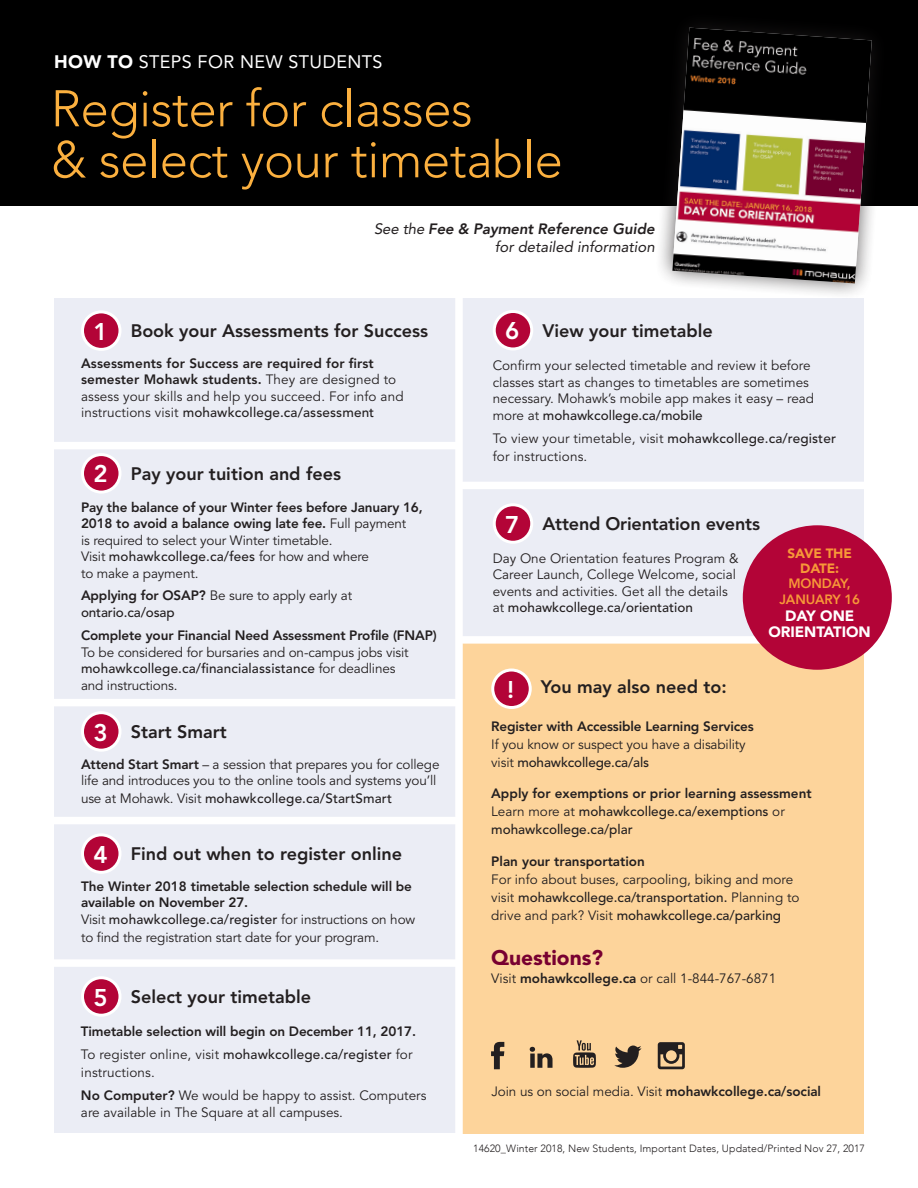
<style>
.page{position:relative;width:918px;height:1188px;background:#fff}
.page>*{position:absolute;margin:0;border:0;box-sizing:border-box;transform-origin:0 0}
.t1{font:300 51px/51px "Avenir LT Std";letter-spacing:-.01em;color:#fbb03f}
.t2{font:900 21px "Avenir LT Std";color:#780031}
.t3{font:800 18px "Avenir LT Std";color:#231f20}
.t4{font:18px "Avenir LT Std";letter-spacing:.02em;color:#fff}
.t5{font:italic 800 15px "Avenir";color:#231f20}
.t6{font:italic 15px "Avenir LT Std";color:#231f20}
.t7{font:900 15px/16.5px "Avenir";letter-spacing:-.005em;color:#fff;text-align:center}
.t8{font:13.5px/16.5px "Avenir LT Std";color:#231f20}
.t9{font:800 13.5px/16.5px "Avenir LT Std";letter-spacing:-.01em;color:#231f20}
.t10{font:500 13.5px/18px "Avenir LT Std";color:#231f20}
.t11{font:800 13.5px/16.2px "Avenir";letter-spacing:-.01em;color:#f79837;text-align:center}
.t12{font:900 13.5px/15px "Avenir";letter-spacing:-.01em;color:#f79837;text-align:center}
.t13{font:300 10.5px "Avenir";letter-spacing:.005em;color:#231f20}
.s1{font-weight:900}
.s2{font-family:"Avenir LT Std";font-weight:400}
.s3{font-size:24px;color:#fff}
.s4{font-weight:800}
.s5{font-weight:500}
.s6{font-weight:400}
</style>
<div class="page">
<div style="left:460px;top:643px;width:404px;height:491px;background:#fdd49b"></div>
<div style="left:54px;top:298px;width:404px;height:835px;background:#ebedf5"></div>
<div style="left:0;top:0;width:918px;height:205px;background:#000"></div>
<div style="left:82px;top:312px;width:38px;height:37px;background:#b30437;border-radius:50%"></div>
<div style="left:81px;top:310px;width:41px;height:41px;border:3px solid #fff;border-radius:50%"></div>
<div style="left:82px;top:835px;width:38px;height:37px;background:#b30437;border-radius:50%"></div>
<div style="left:81px;top:833px;width:41px;height:41px;border:3px solid #fff;border-radius:50%"></div>
<div style="left:82px;top:713px;width:38px;height:37px;background:#b30437;border-radius:50%"></div>
<div style="left:81px;top:711px;width:41px;height:41px;border:3px solid #fff;border-radius:50%"></div>
<div style="left:82px;top:978px;width:38px;height:37px;background:#b30437;border-radius:50%"></div>
<div style="left:81px;top:976px;width:41px;height:41px;border:3px solid #fff;border-radius:50%"></div>
<div style="left:460px;top:299px;width:404px;height:338px;background:#ebedf5"></div>
<div style="left:494px;top:311px;width:38px;height:38px;background:#b30437;border-radius:50%"></div>
<div style="left:493px;top:310px;width:40px;height:40px;border:3px solid #fff;border-radius:50%"></div>
<div style="left:494px;top:505px;width:38px;height:37px;background:#b30437;border-radius:50%"></div>
<div style="left:493px;top:503px;width:40px;height:41px;border:3px solid #fff;border-radius:50%"></div>
<div style="left:82px;top:455px;width:38px;height:37px;background:#b30437;border-radius:50%"></div>
<div style="left:81px;top:453px;width:41px;height:41px;border:3px solid #fff;border-radius:50%"></div>
<svg style="left:652px;top:27px;width:240px;height:272px"></svg>
<img style="left:672px;top:28px;width:200px;height:256px">
<div style="left:54px;top:442px;width:407px;height:7px;background:#fff"></div>
<div style="left:461px;top:636px;width:414px;height:8px;background:#fff"></div>
<div style="left:455px;top:284px;width:8px;height:893px;background:#fff"></div>
<div style="left:54px;top:699px;width:404px;height:7px;background:#fff"></div>
<div style="left:54px;top:817px;width:404px;height:7px;background:#fff"></div>
<div style="left:49px;top:959px;width:410px;height:8px;background:#fff"></div>
<div style="left:493px;top:670px;width:37px;height:38px;background:#b30437;border-radius:50%"></div>
<div style="left:491px;top:669px;width:41px;height:40px;border:3px solid #fff;border-radius:50%"></div>
<svg style="left:614px;top:1046px;width:28px;height:22px"></svg>
<svg style="left:658px;top:1042px;width:27px;height:27px"></svg>
<svg style="left:491px;top:1042px;width:13px;height:27px"></svg>
<svg style="left:573px;top:1040px;width:23px;height:28px"></svg>
<svg style="left:530px;top:1047px;width:23px;height:21px"></svg>
<div style="left:743px;top:525px;width:149px;height:145px;background:#b30437;border-radius:50%"></div>
<div style="left:457px;top:482px;width:407px;height:7px;background:#fff"></div>
<h3 class="t4" style="left:54px;top:51px;width:330px"><span class="s1">HOW TO</span> STEPS FOR NEW STUDENTS</h3>
<h1 class="t1" style="left:51px;top:83px;width:514px">Register for classes<br>&amp; select your timetable</h1>
<p class="t5" style="left:374px;top:220px;width:282px"><span class="s2">See the</span> Fee &amp; Payment Reference Guide</p>
<p class="t6" style="left:495px;top:238px;width:162px">for detailed information</p>
<h3 class="t3" style="left:93px;top:321px;width:336px"><span class="s3">1</span> Book your Assessments for Success</h3>
<p class="t8" style="left:81px;top:355px;width:324px"><span class="s4">Assessments for Success are required for first semester Mohawk students.</span> They are designed to assess your skills and help you succeed. For info and instructions visit <span class="s5">mohawkcollege.ca/assessment</span></p>
<h3 class="t3" style="left:93px;top:463px;width:249px"><span class="s3">2</span> Pay your tuition and fees</h3>
<p class="t8" style="left:81px;top:499px;width:343px"><span class="s4">Pay the balance of your Winter fees before January 16, 2018 to avoid a balance owing late fee.</span> Full payment<br>is required to select your Winter timetable.<br>Visit <span class="s5">mohawkcollege.ca/fees</span> for how and where<br>to make a payment.</p>
<p class="t8" style="left:81px;top:588px;width:273px"><span class="s4">Applying for OSAP?</span> Be sure to apply early at <span class="s5">ontario.ca/osap</span></p>
<p class="t9" style="left:81px;top:627px;width:357px">Complete your Financial Need Assessment Profile (FNAP)</p>
<p class="t8" style="left:81px;top:644px;width:329px">To be considered for bursaries and on-campus jobs visit <span class="s5">mohawkcollege.ca/financialassistance</span> for deadlines and instructions.</p>
<h3 class="t3" style="left:93px;top:721px;width:135px"><span class="s3">3</span> Start Smart</h3>
<p class="t8" style="left:81px;top:756px;width:360px"><span class="s4">Attend Start Smart</span> – a session that prepares you for college life and introduces you to the online tools and systems you’ll</p>
<p class="t10" style="left:81px;top:790px;width:313px"><span class="s6">use at Mohawk. Visit</span> mohawkcollege.ca/StartSmart</p>
<h3 class="t3" style="left:93px;top:844px;width:310px"><span class="s3">4</span> Find out when to register online</h3>
<p class="t9" style="left:81px;top:878px;width:336px">The Winter 2018 timetable selection schedule will be available on November 27.<br><span class="s6">Visit</span> <span class="s5">mohawkcollege.ca/register</span> <span class="s6">for instructions on how</span></p>
<p class="t8" style="left:81px;top:929px;width:300px">to find the registration start date for your program.</p>
<h3 class="t3" style="left:93px;top:986px;width:219px"><span class="s3">5</span> Select your timetable</h3>
<p class="t9" style="left:81px;top:1020px;width:337px;line-height:23.2px">Timetable selection will begin on December 11, 2017.<br><span class="s6">To register online, visit</span> <span class="s5">mohawkcollege.ca/register</span> <span class="s6">for</span></p>
<p class="t8" style="left:81px;top:1061px;width:347px;line-height:23.2px">instructions.<br><span class="s4">No Computer?</span> We would be happy to assist. Computers</p>
<p class="t8" style="left:81px;top:1104px;width:264px">are available in The Square at all campuses.</p>
<h3 class="t3" style="left:505px;top:320px;width:209px"><span class="s3">6</span> View your timetable</h3>
<p class="t8" style="left:493px;top:358px;width:323px">Confirm your selected timetable and review it before classes start as changes to timetables are sometimes necessary. Mohawk’s mobile app makes it easy – read more at <span class="s5">mohawkcollege.ca/mobile</span></p>
<p class="t8" style="left:493px;top:430px;width:345px;line-height:18px">To view your timetable, visit <span class="s5">mohawkcollege.ca/register </span>for instructions.</p>
<h3 class="t3" style="left:505px;top:513px;width:256px"><span class="s3">7</span> Attend Orientation events</h3>
<p class="t8" style="left:493px;top:550px;width:247px">Day One Orientation features Program &amp; Career Launch, College Welcome, social events and activities. Get all the details at <span class="s5">mohawkcollege.ca/orientation</span></p>
<p class="t12" style="left:787px;top:545px;width:66px">SAVE THE<br>DATE:</p>
<p class="t11" style="left:779px;top:575px;width:82px">MONDAY,<br>JANUARY 16</p>
<p class="t7" style="left:769px;top:607px;width:104px">DAY ONE<br>ORIENTATION</p>
<h3 class="t3" style="left:507px;top:677px;width:221px"><span class="s3">!</span> You may also need to:</h3>
<p class="t9" style="left:491px;top:718px;width:264px">Register with Accessible Learning Services</p>
<p class="t8" style="left:491px;top:735px;width:256px;line-height:18px">If you know or suspect you have a disability visit <span class="s5">mohawkcollege.ca/als</span></p>
<p class="t10" style="left:491px;top:785px;width:322px"><span class="s4">Apply for exemptions or prior learning assessment<br></span><span class="s6">Learn more at</span> mohawkcollege.ca/exemptions <span class="s6">or </span>mohawkcollege.ca/plar</p>
<p class="t9" style="left:491px;top:853px;width:155px">Plan your transportation</p>
<p class="t8" style="left:491px;top:870px;width:310px;line-height:18px">For info about buses, carpooling, biking and more visit <span class="s5">mohawkcollege.ca/transportation.</span> Planning to drive and park? Visit <span class="s5">mohawkcollege.ca/parking</span></p>
<h2 class="t2" style="left:491px;top:945px;width:113px">Questions?</h2>
<p class="t8" style="left:491px;top:971px;width:287px">Visit <span class="s4">mohawkcollege.ca</span> or call 1-844-767-6871</p>
<p class="t8" style="left:491px;top:1083px;width:331px">Join us on social media. Visit <span class="s4">mohawkcollege.ca/social</span></p>
<p class="t13" style="left:473px;top:1142px;width:393px">14620_Winter 2018, New Students, Important Dates, Updated/Printed Nov 27, 2017</p>
</div>
